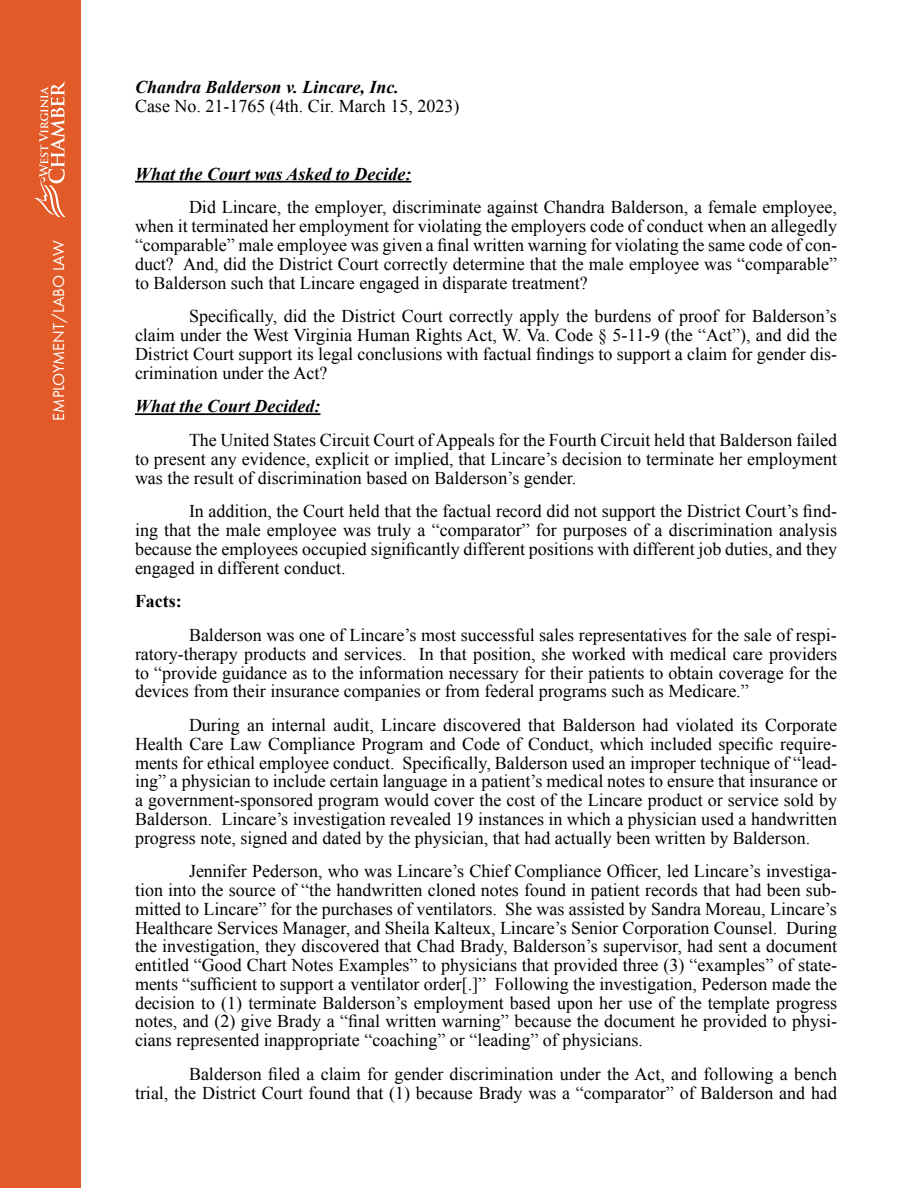
<style>
.page{position:relative;width:918px;height:1188px;background:#fff}
.page>*{position:absolute;margin:0;border:0;box-sizing:border-box;transform-origin:0 0}
.t1{font:18px/18.8px "Times New Roman";color:#000;text-align:justify}
.t2{font:italic 700 18px "Times New Roman";color:#000}
.t3{font:700 18px "Times New Roman";color:#000}
.t4{font:16.5px "Futura PT";color:#fff}
</style>
<div class="page">
<hr style="left:135px;top:181px;width:276px;height:2px;background:#000">
<hr style="left:135px;top:413px;width:186px;height:2px;background:#000">
<div style="left:0;top:0;width:81px;height:1188px;background:#e15a28"></div>
<svg style="left:34px;top:81px;width:32px;height:136px"></svg>
<p class="t4" style="left:49px;top:421px;width:182px;rotate:-90deg">EMPLOYMENT/LABO LAW</p>
<p class="t2" style="left:135px;top:75px;width:265px">Chandra Balderson v. Lincare, Inc.</p>
<p class="t1" style="left:135px;top:97px;width:326px">Case No. 21-1765 (4th. Cir. March 15, 2023)</p>
<p class="t2" style="left:135px;top:161px;width:278px">What the Court was Asked to Decide:</p>
<p class="t1" style="left:135px;top:198px;width:704px;text-indent:54px">Did Lincare, the employer, discriminate against Chandra Balderson, a female employee, when it terminated her employment for violating the employers code of conduct when an allegedly “comparable” male employee was given a final written warning for violating the same code of con&shy;duct? And, did the District Court correctly determine that the male employee was “comparable” to Balderson such that Lincare engaged in disparate treatment?</p>
<p class="t1" style="left:135px;top:307px;width:704px;text-indent:54px">Specifically, did the District Court correctly apply the burdens of proof for Balderson’s claim under the West Virginia Human Rights Act, W. Va. Code § 5-11-9 (the “Act”), and did the District Court support its legal conclusions with factual findings to support a claim for gender dis&shy;crimination under the Act?</p>
<p class="t2" style="left:135px;top:394px;width:187px">What the Court Decided:</p>
<p class="t1" style="left:135px;top:430px;width:704px;text-indent:54px">The United States Circuit Court of Appeals for the Fourth Circuit held that Balderson failed to present any evidence, explicit or implied, that Lincare’s decision to terminate her employment was the result of discrimination based on Balderson’s gender.</p>
<p class="t1" style="left:135px;top:502px;width:704px;text-indent:54px">In addition, the Court held that the factual record did not support the District Court’s find&shy;ing that the male employee was truly a “comparator” for purposes of a discrimination analysis because the employees occupied significantly different positions with different job duties, and they engaged in different conduct.</p>
<p class="t3" style="left:135px;top:589px;width:48px">Facts:</p>
<p class="t1" style="left:135px;top:625px;width:704px;text-indent:54px">Balderson was one of Lincare’s most successful sales representatives for the sale of respi&shy;ratory-therapy products and services. In that position, she worked with medical care providers to “provide guidance as to the information necessary for their patients to obtain coverage for the devices from their insurance companies or from federal programs such as Medicare.”</p>
<p class="t1" style="left:135px;top:715px;width:704px;text-indent:54px">During an internal audit, Lincare discovered that Balderson had violated its Corporate Health Care Law Compliance Program and Code of Conduct, which included specific require&shy;ments for ethical employee conduct. Specifically, Balderson used an improper technique of “lead&shy;ing” a physician to include certain language in a patient’s medical notes to ensure that insurance or a government-sponsored program would cover the cost of the Lincare product or service sold by Balderson. Lincare’s investigation revealed 19 instances in which a physician used a handwritten progress note, signed and dated by the physician, that had actually been written by Balderson.</p>
<p class="t1" style="left:135px;top:862px;width:704px;text-indent:54px">Jennifer Pederson, who was Lincare’s Chief Compliance Officer, led Lincare’s investiga&shy;tion into the source of “the handwritten cloned notes found in patient records that had been sub&shy;mitted to Lincare” for the purchases of ventilators. She was assisted by Sandra Moreau, Lincare’s Healthcare Services Manager, and Sheila Kalteux, Lincare’s Senior Corporation Counsel. During the investigation, they discovered that Chad Brady, Balderson’s supervisor, had sent a document entitled “Good Chart Notes Examples” to physicians that provided three (3) “examples” of state&shy;ments “sufficient to support a ventilator order[.]” Following the investigation, Pederson made the decision to (1) terminate Balderson’s employment based upon her use of the template progress notes, and (2) give Brady a “final written warning” because the document he provided to physi&shy;cians represented inappropriate “coaching” or “leading” of physicians.</p>
<p class="t1" style="left:135px;top:1064px;width:704px;text-align:right">Balderson filed a claim for gender discrimination under the Act, and following a bench<br>trial, the District Court found that (1) because Brady was a “comparator” of Balderson and had</p>
</div>
